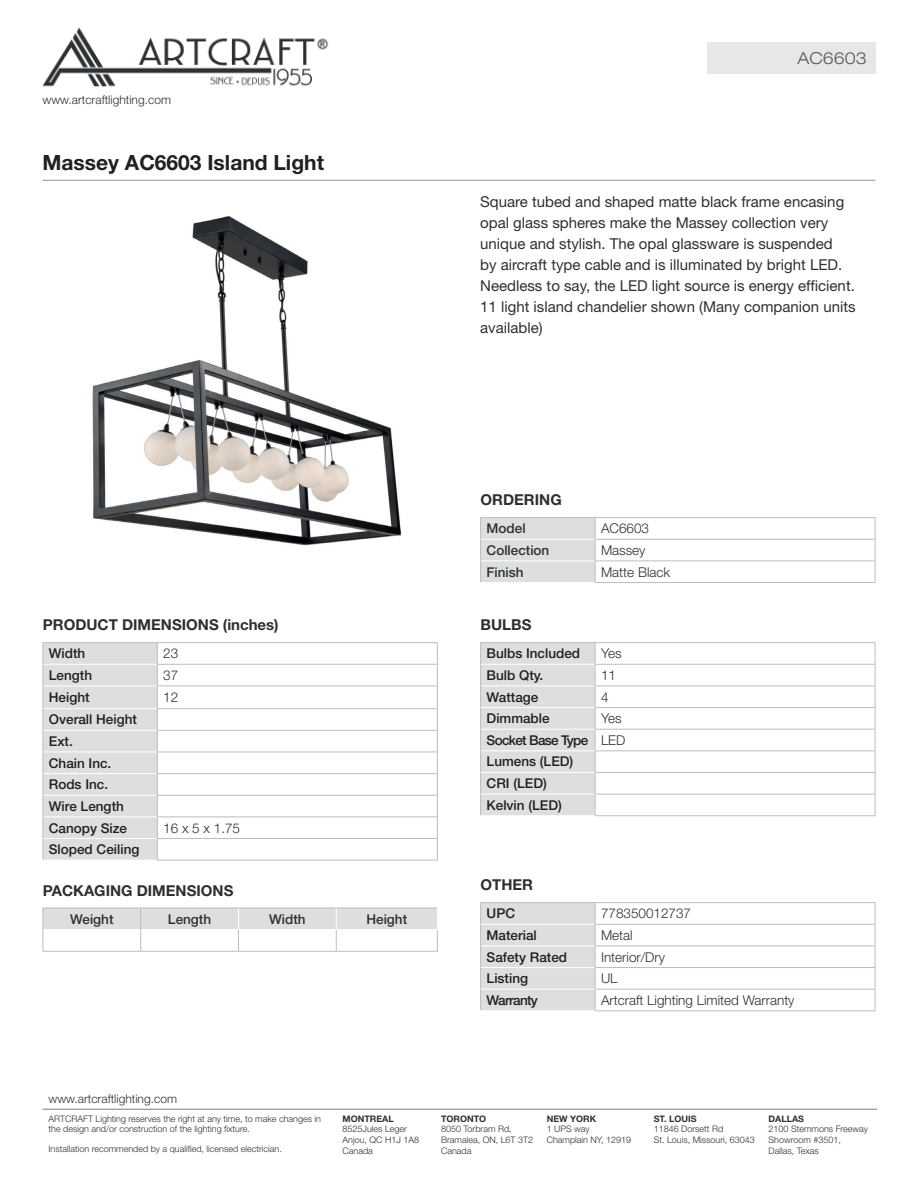
<style>
.page{position:relative;width:918px;height:1188px;background:#fff}
.page>*{position:absolute;margin:0;border:0;box-sizing:border-box;transform-origin:0 0}
.t1{font:700 21px "Helvetica Neue LT Std";color:#231f20}
.t2{font:300 expanded 16.5px "Helvetica Neue LT Std";color:#57585a}
.t3{font:15px/21px "Helvetica Neue LT Std";color:#2c3033}
.t4{font:700 15px "Helvetica Neue LT Std";color:#2c3033}
.t5{font:500 13.5px/21.6px "Helvetica Neue LT Std";color:#231f20}
.t6{font:300 13.5px "Helvetica Neue LT Std";color:#2c3033}
.t7{font:500 13.5px "Helvetica Neue LT Std";color:#2c3033}
.t8{font:500 13.5px "Helvetica Neue LT Std";letter-spacing:-.05em;color:#231f20}
.t9{font:300 12px "Helvetica Neue LT Std";color:#2c3033}
.t10{font:300 9px/10.8px "Helvetica Neue LT Std";color:#2c3033}
.t11{font:700 9px "Helvetica Neue LT Std";color:#2c3033}
.s1{font-weight:300;color:#2c3033}
</style>
<div class="page">
<img style="left:43px;top:27px;width:286px;height:60px">
<hr style="left:43px;top:1109px;width:294px;height:1px;background:#7e7c7f">
<hr style="left:337px;top:1109px;width:98px;height:1px;background:#7e7c7f">
<hr style="left:435px;top:1109px;width:106px;height:1px;background:#7e7c7f">
<hr style="left:541px;top:1109px;width:107px;height:1px;background:#7e7c7f">
<hr style="left:648px;top:1109px;width:115px;height:1px;background:#7e7c7f">
<hr style="left:763px;top:1109px;width:114px;height:1px;background:#7e7c7f">
<hr style="left:43px;top:180px;width:832px;height:1px;background:#939598">
<div style="left:707px;top:43px;width:168px;height:31px;background:#e6e7e9"></div>
<img style="left:92px;top:216px;width:310px;height:330px">
<hr style="left:43px;top:642px;width:114px;height:1px;background:#bcbdc0">
<hr style="left:157px;top:642px;width:281px;height:1px;background:#bcbdc0">
<hr style="left:157px;top:664px;width:281px;height:1px;background:#bcbdc0">
<hr style="left:157px;top:686px;width:281px;height:1px;background:#bcbdc0">
<hr style="left:157px;top:708px;width:281px;height:1px;background:#bcbdc0">
<hr style="left:157px;top:730px;width:281px;height:1px;background:#bcbdc0">
<hr style="left:157px;top:752px;width:281px;height:1px;background:#bcbdc0">
<hr style="left:157px;top:773px;width:281px;height:1px;background:#bcbdc0">
<hr style="left:157px;top:795px;width:281px;height:1px;background:#bcbdc0">
<hr style="left:157px;top:816px;width:281px;height:1px;background:#bcbdc0">
<hr style="left:157px;top:838px;width:281px;height:1px;background:#bcbdc0">
<div style="left:43px;top:643px;width:115px;height:217px;background:#dddedf"></div>
<svg style="left:437px;top:643px;width:1px;height:217px"></svg>
<hr style="left:157px;top:860px;width:281px;height:1px;background:#bcbdc0">
<hr style="left:43px;top:664px;width:114px;height:1px;background:#fff">
<hr style="left:43px;top:686px;width:114px;height:1px;background:#fff">
<hr style="left:43px;top:708px;width:114px;height:1px;background:#fff">
<hr style="left:43px;top:730px;width:114px;height:1px;background:#fff">
<hr style="left:43px;top:752px;width:114px;height:1px;background:#fff">
<hr style="left:43px;top:773px;width:114px;height:1px;background:#fff">
<hr style="left:43px;top:795px;width:114px;height:1px;background:#fff">
<hr style="left:43px;top:816px;width:114px;height:1px;background:#fff">
<hr style="left:43px;top:838px;width:114px;height:1px;background:#fff">
<hr style="left:43px;top:951px;width:98px;height:1px;background:#bcbdc0">
<hr style="left:141px;top:951px;width:97px;height:1px;background:#bcbdc0">
<hr style="left:238px;top:951px;width:98px;height:1px;background:#bcbdc0">
<hr style="left:336px;top:951px;width:102px;height:1px;background:#bcbdc0">
<svg style="left:43px;top:908px;width:395px;height:43px"></svg>
<hr style="left:480px;top:642px;width:115px;height:1px;background:#bcbdc0">
<hr style="left:595px;top:642px;width:280px;height:1px;background:#bcbdc0">
<hr style="left:595px;top:664px;width:280px;height:1px;background:#bcbdc0">
<hr style="left:595px;top:686px;width:280px;height:1px;background:#bcbdc0">
<hr style="left:595px;top:707px;width:280px;height:1px;background:#bcbdc0">
<hr style="left:595px;top:729px;width:280px;height:1px;background:#bcbdc0">
<hr style="left:595px;top:750px;width:280px;height:1px;background:#bcbdc0">
<hr style="left:595px;top:772px;width:280px;height:1px;background:#bcbdc0">
<hr style="left:595px;top:794px;width:280px;height:1px;background:#bcbdc0">
<div style="left:480px;top:643px;width:116px;height:172px;background:#dddedf"></div>
<svg style="left:875px;top:643px;width:1px;height:172px"></svg>
<hr style="left:595px;top:815px;width:280px;height:1px;background:#bcbdc0">
<hr style="left:481px;top:664px;width:114px;height:1px;background:#fff">
<hr style="left:481px;top:686px;width:114px;height:1px;background:#fff">
<hr style="left:481px;top:707px;width:114px;height:1px;background:#fff">
<hr style="left:481px;top:729px;width:114px;height:1px;background:#fff">
<hr style="left:481px;top:750px;width:114px;height:1px;background:#fff">
<hr style="left:481px;top:772px;width:114px;height:1px;background:#fff">
<hr style="left:481px;top:794px;width:114px;height:1px;background:#fff">
<hr style="left:480px;top:902px;width:115px;height:1px;background:#bcbdc0">
<hr style="left:595px;top:902px;width:280px;height:1px;background:#bcbdc0">
<hr style="left:595px;top:924px;width:280px;height:1px;background:#bcbdc0">
<hr style="left:595px;top:946px;width:280px;height:1px;background:#bcbdc0">
<hr style="left:595px;top:967px;width:280px;height:1px;background:#bcbdc0">
<hr style="left:595px;top:989px;width:280px;height:1px;background:#bcbdc0">
<div style="left:480px;top:903px;width:116px;height:107px;background:#dddedf"></div>
<svg style="left:875px;top:903px;width:1px;height:107px"></svg>
<hr style="left:595px;top:1010px;width:280px;height:1px;background:#bcbdc0">
<hr style="left:481px;top:924px;width:114px;height:1px;background:#fff">
<hr style="left:481px;top:946px;width:114px;height:1px;background:#fff">
<hr style="left:481px;top:967px;width:114px;height:1px;background:#fff">
<hr style="left:481px;top:989px;width:114px;height:1px;background:#fff">
<hr style="left:480px;top:517px;width:115px;height:1px;background:#bcbdc0">
<hr style="left:595px;top:517px;width:280px;height:1px;background:#bcbdc0">
<hr style="left:595px;top:539px;width:280px;height:1px;background:#bcbdc0">
<hr style="left:595px;top:561px;width:280px;height:1px;background:#bcbdc0">
<div style="left:480px;top:518px;width:116px;height:64px;background:#dddedf"></div>
<svg style="left:875px;top:518px;width:1px;height:64px"></svg>
<hr style="left:595px;top:582px;width:280px;height:1px;background:#bcbdc0">
<hr style="left:481px;top:539px;width:114px;height:1px;background:#fff">
<hr style="left:481px;top:561px;width:114px;height:1px;background:#fff">
<h3 class="t9" style="left:43px;top:93px;width:130px">www.artcraftlighting.com</h3>
<h1 class="t1" style="left:43px;top:150px;width:283px">Massey AC6603 Island Light</h1>
<h2 class="t2" style="left:798px;top:48px;width:71px">AC6603</h2>
<p class="t3" style="left:480px;top:191px;width:377px">Square tubed and shaped matte black frame encasing opal glass spheres make the Massey collection very unique and stylish. The opal glassware is suspended<br>by aircraft type cable and is illuminated by bright LED.<br>Needless to say, the LED light source is energy efficient.<br>11 light island chandelier shown (Many companion units available)</p>
<h3 class="t4" style="left:43px;top:615px;width:237px">PRODUCT DIMENSIONS (inches)</h3>
<h3 class="t5" style="left:49px;top:643px;width:38px">Width</h3>
<h3 class="t6" style="left:163px;top:645px;width:17px">23</h3>
<h3 class="t5" style="left:49px;top:664px;width:45px">Length</h3>
<h3 class="t6" style="left:163px;top:667px;width:17px">37</h3>
<h3 class="t5" style="left:49px;top:686px;width:42px">Height</h3>
<h3 class="t6" style="left:163px;top:689px;width:17px">12</h3>
<h3 class="t5" style="left:49px;top:709px;width:90px">Overall Height<br>Ext.<br>Chain Inc.<br>Rods Inc.<br>Wire Length<br>Canopy Size</h3>
<h3 class="t6" style="left:163px;top:819px;width:78px">16 x 5 x 1.75</h3>
<h3 class="t5" style="left:49px;top:838px;width:92px">Sloped Ceiling</h3>
<h3 class="t4" style="left:43px;top:881px;width:192px">PACKAGING DIMENSIONS</h3>
<h3 class="t7" style="left:70px;top:911px;width:45px">Weight</h3>
<h3 class="t7" style="left:168px;top:911px;width:45px">Length</h3>
<h3 class="t7" style="left:269px;top:911px;width:38px">Width</h3>
<h3 class="t7" style="left:366px;top:911px;width:42px">Height</h3>
<h3 class="t4" style="left:481px;top:490px;width:83px">ORDERING</h3>
<h3 class="t7" style="left:487px;top:520px;width:41px">Model</h3>
<h3 class="t6" style="left:601px;top:520px;width:50px">AC6603</h3>
<h3 class="t7" style="left:487px;top:542px;width:64px">Collection</h3>
<h3 class="t6" style="left:601px;top:542px;width:46px">Massey</h3>
<h3 class="t7" style="left:487px;top:564px;width:39px">Finish</h3>
<h3 class="t6" style="left:601px;top:563px;width:71px">Matte Black</h3>
<h3 class="t4" style="left:481px;top:615px;width:52px">BULBS</h3>
<h3 class="t5" style="left:487px;top:643px;width:95px">Bulbs Included</h3>
<h3 class="t6" style="left:601px;top:645px;width:22px">Yes</h3>
<h3 class="t5" style="left:487px;top:664px;width:58px">Bulb Qty.</h3>
<h3 class="t6" style="left:601px;top:667px;width:17px">11</h3>
<h3 class="t5" style="left:487px;top:686px;width:53px">Wattage</h3>
<h3 class="t6" style="left:601px;top:689px;width:9px">4</h3>
<h3 class="t5" style="left:487px;top:707px;width:65px">Dimmable</h3>
<h3 class="t5" style="left:487px;top:707px;width:140px;text-indent:114px"><span class="s1">Yes<br></span>Socket Base Type <span class="s1">LED<br></span>Lumens (LED)<br>CRI (LED)<br>Kelvin (LED)</h3>
<h3 class="t4" style="left:481px;top:875px;width:54px">OTHER</h3>
<h3 class="t5" style="left:487px;top:903px;width:30px">UPC</h3>
<h3 class="t6" style="left:601px;top:905px;width:92px">778350012737</h3>
<h3 class="t5" style="left:487px;top:924px;width:52px">Material</h3>
<h3 class="t6" style="left:601px;top:927px;width:33px">Metal</h3>
<h3 class="t5" style="left:487px;top:946px;width:82px">Safety Rated</h3>
<h3 class="t6" style="left:601px;top:948px;width:66px">Interior/Dry</h3>
<h3 class="t5" style="left:487px;top:967px;width:43px">Listing</h3>
<h3 class="t6" style="left:601px;top:970px;width:18px">UL</h3>
<h3 class="t8" style="left:487px;top:992px;width:53px">Warranty</h3>
<h3 class="t6" style="left:601px;top:992px;width:195px">Artcraft Lighting Limited Warranty</h3>
<h3 class="t9" style="left:49px;top:1092px;width:130px">www.artcraftlighting.com</h3>
<p class="t10" style="left:49px;top:1113px;width:274px">ARTCRAFT Lighting reserves the right at any time, to make changes in the design and/or construction of the lighting fixture.</p>
<p class="t10" style="left:49px;top:1143px;width:235px">Installation recommended by a qualified, licensed electrician.</p>
<p class="t11" style="left:343px;top:1113px;width:53px">MONTREAL</p>
<p class="t10" style="left:343px;top:1124px;width:78px">8525Jules Leger<br>Anjou, QC H1J 1A8<br>Canada</p>
<p class="t11" style="left:441px;top:1113px;width:47px">TORONTO</p>
<p class="t10" style="left:441px;top:1124px;width:94px">8050 Torbram Rd,<br>Bramalea, ON, L6T 3T2<br>Canada</p>
<p class="t11" style="left:547px;top:1113px;width:51px">NEW YORK</p>
<p class="t10" style="left:547px;top:1124px;width:86px">1 UPS way<br>Champlain NY, 12919</p>
<p class="t11" style="left:654px;top:1113px;width:44px">ST. LOUIS</p>
<p class="t10" style="left:654px;top:1124px;width:103px">11846 Dorsett Rd<br>St. Louis, Missouri, 63043</p>
<p class="t11" style="left:769px;top:1113px;width:37px">DALLAS</p>
<p class="t10" style="left:769px;top:1124px;width:101px">2100 Stemmons Freeway<br>Showroom #3501,<br>Dallas, Texas</p>
</div>
